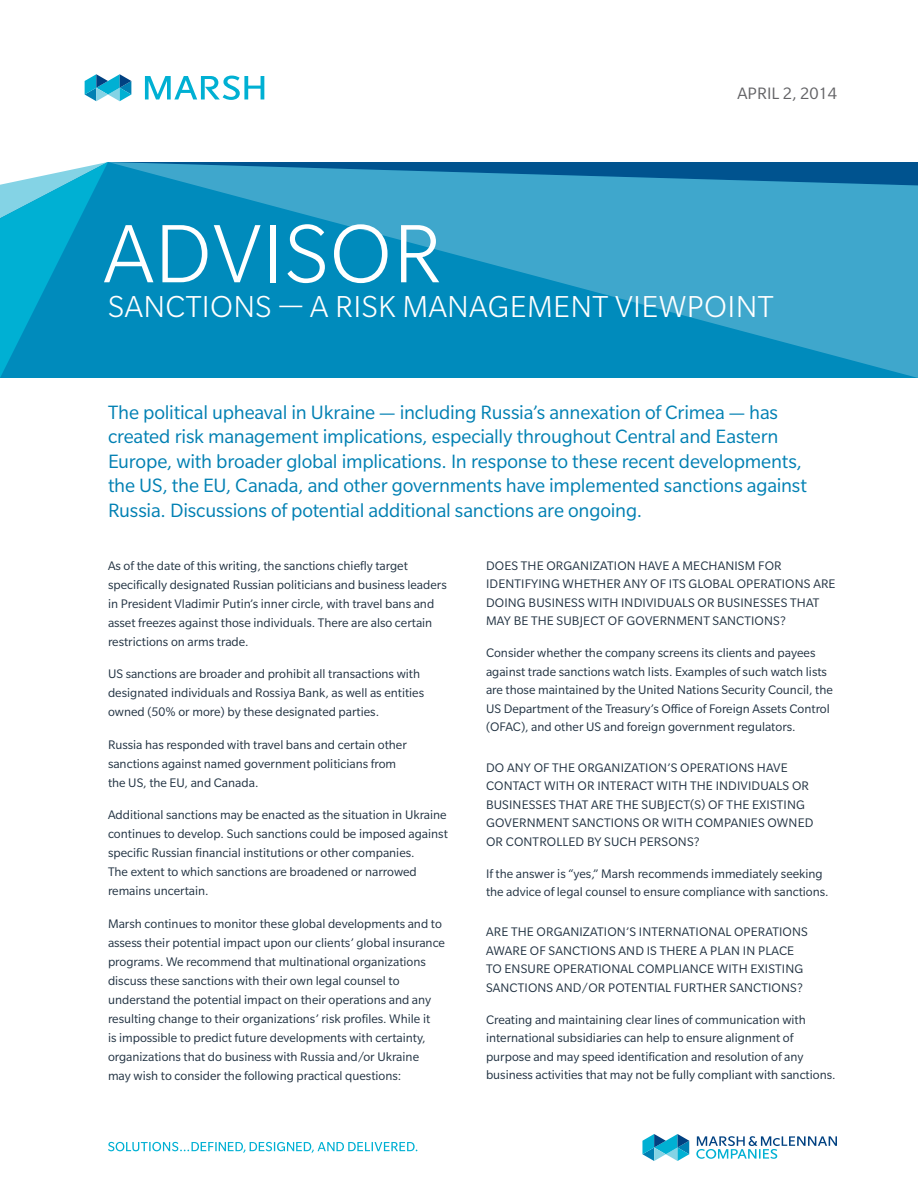
<style>
.page{position:relative;width:918px;height:1188px;background:#fff}
.page>*{position:absolute;margin:0;border:0;box-sizing:border-box;transform-origin:0 0}
.Highlight_Text_60_54{font:300 90px "Slate Pro";letter-spacing:.01em;color:#fff}
.Page_Headline_22_20{font:300 33px "Slate Pro";letter-spacing:.01em;color:#fff}
.Body_Intro_Text_14_1{font:21px/24.5px "Slate Pro";letter-spacing:-.01em;color:#0080b3}
.t1{font:18px "Slate Pro";color:#636366}
.Body_Text_9_12{font:13.5px/19px "Slate Pro";color:#213242}
.Body_Subhead_9_12{font:13.5px/18.5px "Slate Pro";letter-spacing:.01em;color:#213242}
</style>
<div class="page">
<svg style="left:0;top:162px;width:108px;height:216px;background:#17a4cb"></svg>
<svg style="left:108px;top:162px;width:810px;height:216px;background:#1c94c0"></svg>
<svg style="left:696px;top:1136px;width:141px;height:23px"></svg>
<svg style="left:642px;top:1134px;width:47px;height:27px"></svg>
<svg style="left:85px;top:74px;width:46px;height:27px"></svg>
<svg style="left:145px;top:76px;width:119px;height:24px"></svg>
<svg style="left:108px;top:1142px;width:309px;height:11px"></svg>
<h3 class="t1" style="left:737px;top:84px;width:101px">APRIL 2, 2014</h3>
<p class="Highlight_Text_60_54" style="left:104px;top:207px;width:340px">ADVISOR</p>
<p class="Page_Headline_22_20" style="left:108px;top:289px;width:667px">SANCTIONS — A RISK MANAGEMENT VIEWPOINT</p>
<p class="Body_Intro_Text_14_1" style="left:108px;top:400px;width:701px">The political upheaval in Ukraine — including Russia’s annexation of Crimea — has created risk management implications, especially throughout Central and Eastern Europe, with broader global implications. In response to these recent developments, the US, the EU, Canada, and other governments have implemented sanctions against Russia. Discussions of potential additional sanctions are ongoing.</p>
<p class="Body_Text_9_12" style="left:108px;top:556px;width:340px">As of the date of this writing, the sanctions chiefly target specifically designated Russian politicians and business leaders in President Vladimir Putin’s inner circle, with travel bans and asset freezes against those individuals. There are also certain restrictions on arms trade.</p>
<p class="Body_Text_9_12" style="left:108px;top:664px;width:318px">US sanctions are broader and prohibit all transactions with designated individuals and Rossiya Bank, as well as entities owned (50% or more) by these designated parties.</p>
<p class="Body_Text_9_12" style="left:108px;top:735px;width:300px">Russia has responded with travel bans and certain other sanctions against named government politicians from the US, the EU, and Canada.</p>
<p class="Body_Text_9_12" style="left:108px;top:806px;width:341px">Additional sanctions may be enacted as the situation in Ukraine continues to develop. Such sanctions could be imposed against specific Russian financial institutions or other companies.<br>The extent to which sanctions are broadened or narrowed remains uncertain.</p>
<p class="Body_Text_9_12" style="left:108px;top:914px;width:339px">Marsh continues to monitor these global developments and to assess their potential impact upon our clients’ global insurance programs. We recommend that multinational organizations discuss these sanctions with their own legal counsel to understand the potential impact on their operations and any resulting change to their organizations’ risk profiles. While it<br>is impossible to predict future developments with certainty, organizations that do business with Russia and/or Ukraine may wish to consider the following practical questions:</p>
<p class="Body_Subhead_9_12" style="left:486px;top:556px;width:351px">DOES THE ORGANIZATION HAVE A MECHANISM FOR IDENTIFYING WHETHER ANY OF ITS GLOBAL OPERATIONS ARE DOING BUSINESS WITH INDIVIDUALS OR BUSINESSES THAT MAY BE THE SUBJECT OF GOVERNMENT SANCTIONS?</p>
<p class="Body_Text_9_12" style="left:486px;top:644px;width:348px;line-height:18.5px">Consider whether the company screens its clients and payees against trade sanctions watch lists. Examples of such watch lists are those maintained by the United Nations Security Council, the US Department of the Treasury’s Office of Foreign Assets Control (OFAC), and other US and foreign government regulators.</p>
<p class="Body_Subhead_9_12" style="left:486px;top:758px;width:329px">DO ANY OF THE ORGANIZATION’S OPERATIONS HAVE CONTACT WITH OR INTERACT WITH THE INDIVIDUALS OR BUSINESSES THAT ARE THE SUBJECT(S) OF THE EXISTING GOVERNMENT SANCTIONS OR WITH COMPANIES OWNED OR CONTROLLED BY SUCH PERSONS?</p>
<p class="Body_Text_9_12" style="left:486px;top:864px;width:344px;line-height:18.5px">If the answer is “yes,” Marsh recommends immediately seeking the advice of legal counsel to ensure compliance with sanctions.</p>
<p class="Body_Subhead_9_12" style="left:486px;top:923px;width:323px">ARE THE ORGANIZATION’S INTERNATIONAL OPERATIONS AWARE OF SANCTIONS AND IS THERE A PLAN IN PLACE TO ENSURE OPERATIONAL COMPLIANCE WITH EXISTING SANCTIONS AND/OR POTENTIAL FURTHER SANCTIONS?</p>
<p class="Body_Text_9_12" style="left:486px;top:1010px;width:351px;line-height:18.5px">Creating and maintaining clear lines of communication with international subsidiaries can help to ensure alignment of purpose and may speed identification and resolution of any business activities that may not be fully compliant with sanctions.</p>
</div>
